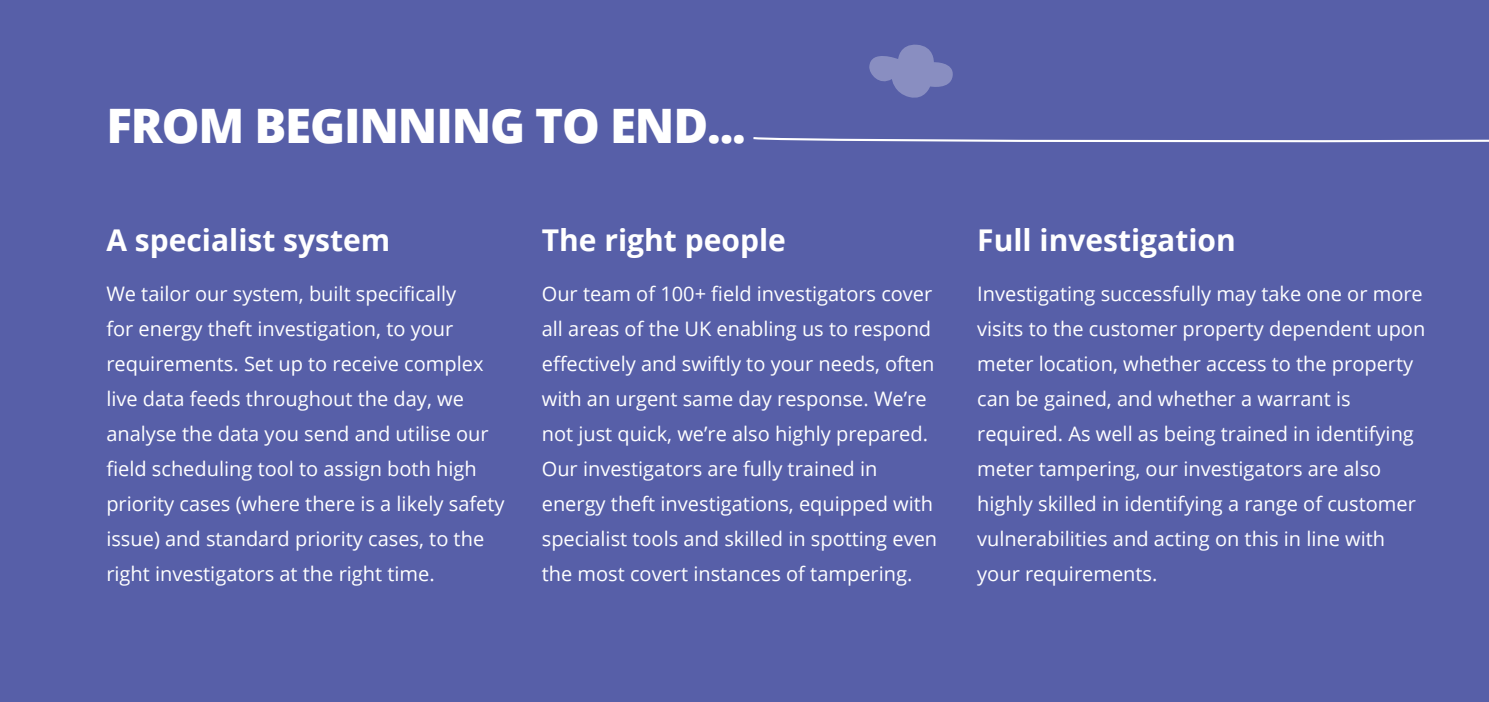
<style>
.page{position:relative;width:1489px;height:702px;background:#fff}
.page>*{position:absolute;margin:0;border:0;box-sizing:border-box;transform-origin:0 0}
.IN_PAGE_TITLE{font:800 47.5px "Open Sans";letter-spacing:-.025em;color:#fff}
.t1{font:700 30px "Open Sans";color:#fff}
.t2{font:20px/35px "Open Sans";color:#fff}
</style>
<div class="page">
<div style="left:0;top:0;width:1488px;height:702px;background:#575fa8"></div>
<svg style="left:869px;top:44px;width:84px;height:54px"></svg>
<svg style="left:753px;top:137px;width:735px;height:5px"></svg>
<p class="IN_PAGE_TITLE" style="left:106px;top:89px;width:641px">FROM BEGINNING TO END...</p>
<p class="t1" style="left:106px;top:219px;width:285px">A specialist system</p>
<p class="t2" style="left:106px;top:275px;width:400px">We tailor our system, built specifically<br>for energy theft investigation, to your requirements. Set up to receive complex live data feeds throughout the day, we analyse the data you send and utilise our field scheduling tool to assign both high priority cases (where there is a likely safety issue) and standard priority cases, to the right investigators at the right time.</p>
<p class="t1" style="left:541px;top:219px;width:246px">The right people</p>
<p class="t2" style="left:541px;top:275px;width:397px">Our team of 100+ field investigators cover all areas of the UK enabling us to respond effectively and swiftly to your needs, often with an urgent same day response. We’re not just quick, we’re also highly prepared.<br>Our investigators are fully trained in energy theft investigations, equipped with specialist tools and skilled in spotting even the most covert instances of tampering.</p>
<p class="t1" style="left:977px;top:219px;width:260px">Full investigation</p>
<p class="t2" style="left:977px;top:275px;width:449px">Investigating successfully may take one or more visits to the customer property dependent upon meter location, whether access to the property can be gained, and whether a warrant is required. As well as being trained in identifying meter tampering, our investigators are also highly skilled in identifying a range of customer vulnerabilities and acting on this in line with your requirements.</p>
</div>
